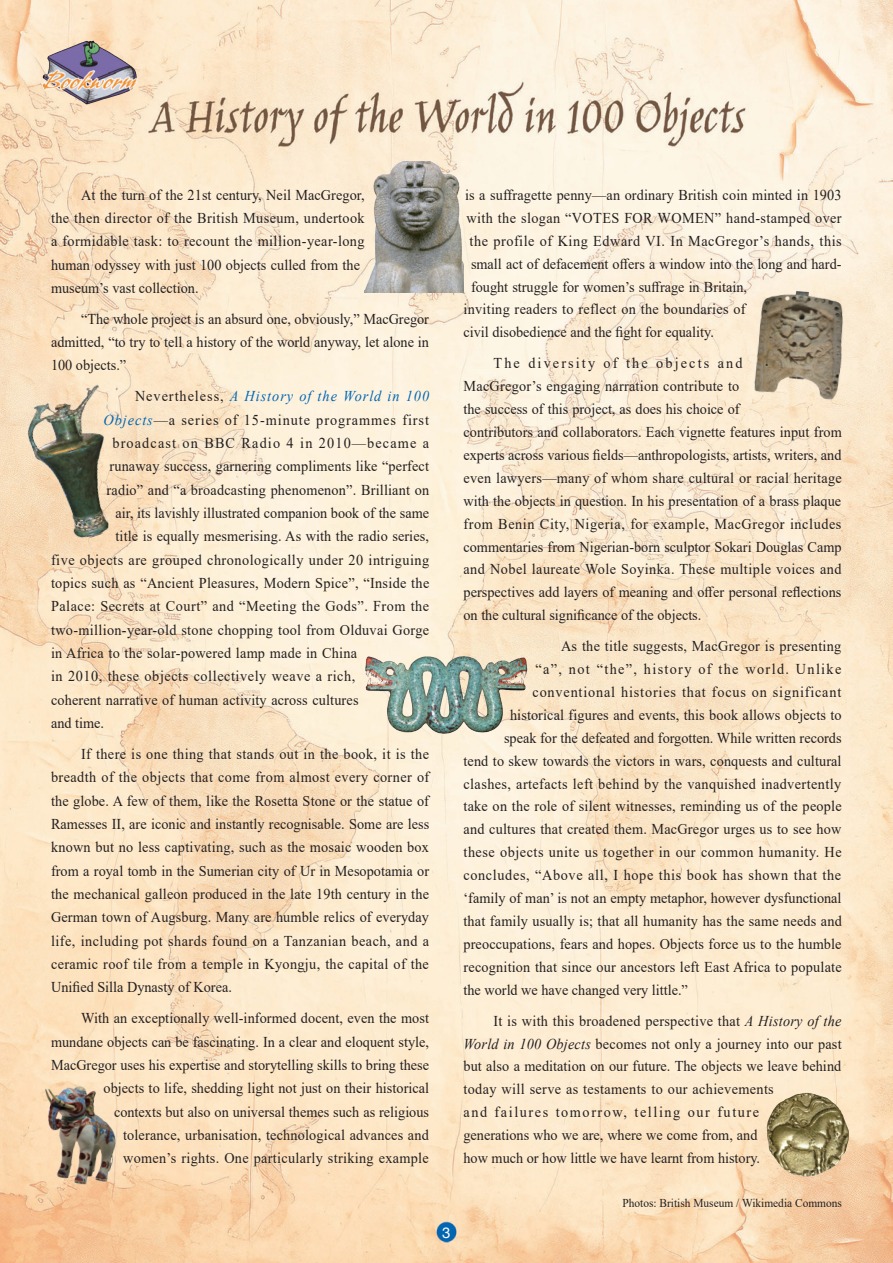
<style>
.page{position:relative;width:893px;height:1263px;background:#fff}
.page>*{position:absolute;margin:0;border:0;box-sizing:border-box;transform-origin:0 0}
.EN{font:15px/23.4px "Times New Roman";letter-spacing:.01em;color:#231f20;scale:.95 1}
.EN-2{font:15px "Times New Roman";letter-spacing:.035em;color:#231f20;scale:.95 1}
.EN-3{font:15px "Times New Roman";letter-spacing:.04em;color:#231f20;scale:.95 1}
.EN-4{font:15px "Times New Roman";letter-spacing:.03em;color:#231f20;scale:.95 1}
.EN-5{font:15px "Times New Roman";letter-spacing:.045em;color:#231f20;scale:.95 1}
.EN-6{font:15px "Times New Roman";letter-spacing:.06em;color:#231f20;scale:.95 1}
.EN-7{font:15px "Times New Roman";letter-spacing:.065em;color:#231f20;scale:.95 1}
.EN-8{font:15px "Times New Roman";letter-spacing:.095em;color:#231f20;scale:.95 1}
.EN-9{font:italic 15px "Times New Roman";letter-spacing:.07em;color:#0166b3;scale:.95 1}
.EN-10{font:15px "Times New Roman";letter-spacing:.08em;color:#231f20;scale:.95 1}
.t1{font:15px "Helvetica Neue LT Com";color:#fff}
.EN-11{font:12px "Times New Roman";color:#231f20;scale:.95 1}
.s1{font-style:normal;color:#231f20}
.s2{font-style:italic;color:#0166b3}
.s3{font-style:italic}
</style>
<div class="page">
<img style="left:0;top:0;width:893px;height:1263px">
<img style="left:425px;top:1220px;width:43px;height:43px">
<img style="left:41px;top:40px;width:97px;height:65px">
<img style="left:149px;top:74px;width:595px;height:77px">
<img style="left:364px;top:162px;width:99px;height:131px">
<img style="left:749px;top:287px;width:102px;height:117px">
<img style="left:17px;top:384px;width:125px;height:163px">
<img style="left:355px;top:646px;width:183px;height:91px">
<img style="left:24px;top:1076px;width:108px;height:121px">
<img style="left:761px;top:1086px;width:93px;height:97px">
<p class="EN" style="left:51px;top:182px;width:332px;text-indent:30px">At the turn of the 21st century, Neil MacGregor, the then director of the British Museum, undertook a formidable task: to recount the million-year-long human odyssey with just 100 objects culled from the museum’s vast collection.</p>
<p class="EN" style="left:51px;top:307px;width:399px;text-align:justify;text-indent:30px">“The whole project is an absurd one, obviously,” MacGregor admitted, “to try to tell a history of the world anyway, let alone in 100 objects.”</p>
<p class="EN-9" style="left:135px;top:386px;width:311px"><span class="s1">Nevertheless,</span> A History of the World in 100</p>
<p class="EN-7" style="left:104px;top:409px;width:344px"><span class="s2">Objects</span>—a series of 15-minute programmes first</p>
<p class="EN-10" style="left:113px;top:432px;width:335px">broadcast on BBC Radio 4 in 2010—became a</p>
<p class="EN" style="left:110px;top:454px;width:338px">runaway success, garnering compliments like “perfect</p>
<p class="EN" style="left:107px;top:477px;width:341px">radio” and “a broadcasting phenomenon”. Brilliant on</p>
<p class="EN" style="left:116px;top:501px;width:332px">air, its lavishly illustrated companion book of the same</p>
<p class="EN" style="left:116px;top:524px;width:331px">title is equally mesmerising. As with the radio series,</p>
<p class="EN-2" style="left:51px;top:549px;width:400px">five objects are grouped chronologically under 20 intriguing</p>
<p class="EN" style="left:51px;top:571px;width:400px">topics such as “Ancient Pleasures, Modern Spice”, “Inside the</p>
<p class="EN-2" style="left:51px;top:596px;width:400px">Palace: Secrets at Court” and “Meeting the Gods”. From the</p>
<p class="EN" style="left:51px;top:617px;width:400px">two-million-year-old stone chopping tool from Olduvai Gorge</p>
<p class="EN" style="left:51px;top:641px;width:324px">in Africa to the solar-powered lamp made in China</p>
<p class="EN-3" style="left:51px;top:666px;width:322px">in 2010, these objects collectively weave a rich,</p>
<p class="EN" style="left:51px;top:687px;width:325px">coherent narrative of human activity across cultures</p>
<p class="EN" style="left:51px;top:711px;width:57px">and time.</p>
<p class="EN" style="left:51px;top:742px;width:400px;text-align:justify;text-indent:30px">If there is one thing that stands out in the book, it is the breadth of the objects that come from almost every corner of the globe. A few of them, like the Rosetta Stone or the statue of Ramesses II, are iconic and instantly recognisable. Some are less known but no less captivating, such as the mosaic wooden box from a royal tomb in the Sumerian city of Ur in Mesopotamia or the mechanical galleon produced in the late 19th century in the German town of Augsburg. Many are humble relics of everyday life, including pot shards found on a Tanzanian beach, and a ceramic roof tile from a temple in Kyongju, the capital of the Unified Silla Dynasty of Korea.</p>
<p class="EN" style="left:51px;top:1006px;width:400px;text-align:right">With an exceptionally well-informed docent, even the most mundane objects can be fascinating. In a clear and eloquent style, MacGregor uses his expertise and storytelling skills to bring these objects to life, shedding light not just on their historical<br>contexts but also on universal themes such as religious<br>tolerance, urbanisation, technological advances and<br>women’s rights. One particularly striking example</p>
<p class="t1" style="left:442px;top:1223px;width:10px">3</p>
<p class="EN" style="left:465px;top:182px;width:398px">is a suffragette penny—an ordinary British coin minted in 1903</p>
<p class="EN" style="left:466px;top:205px;width:396px">with the slogan “VOTES FOR WOMEN” hand-stamped over</p>
<p class="EN-3" style="left:469px;top:230px;width:393px">the profile of King Edward VI. In MacGregor’s hands, this</p>
<p class="EN" style="left:471px;top:251px;width:392px">small act of defacement offers a window into the long and hard-</p>
<p class="EN" style="left:471px;top:274px;width:292px">fought struggle for women’s suffrage in Britain,</p>
<p class="EN" style="left:463px;top:297px;width:298px">inviting readers to reflect on the boundaries of</p>
<p class="EN" style="left:463px;top:320px;width:265px">civil disobedience and the fight for equality.</p>
<p class="EN" style="left:463px;top:351px;width:400px;line-height:23px;text-indent:30px">The diversity of the objects and<br>MacGregor’s engaging narration contribute to<br>the success of this project, as does his choice of<br>contributors and collaborators. Each vignette features input from experts across various fields—anthropologists, artists, writers, and even lawyers—many of whom share cultural or racial heritage with the objects in question. In his presentation of a brass plaque from Benin City, Nigeria, for example, MacGregor includes commentaries from Nigerian-born sculptor Sokari Douglas Camp and Nobel laureate Wole Soyinka. These multiple voices and perspectives add layers of meaning and offer personal reflections on the cultural significance of the objects.</p>
<p class="EN" style="left:561px;top:634px;width:297px">As the title suggests, MacGregor is presenting</p>
<p class="EN-8" style="left:535px;top:658px;width:323px">“a”, not “the”, history of the world. Unlike</p>
<p class="EN-6" style="left:532px;top:681px;width:327px">conventional histories that focus on significant</p>
<p class="EN" style="left:510px;top:702px;width:351px">historical figures and events, this book allows objects to</p>
<p class="EN" style="left:504px;top:725px;width:357px">speak for the defeated and forgotten. While written records</p>
<p class="EN" style="left:463px;top:748px;width:399px">tend to skew towards the victors in wars, conquests and cultural</p>
<p class="EN-4" style="left:463px;top:773px;width:399px">clashes, artefacts left behind by the vanquished inadvertently</p>
<p class="EN" style="left:463px;top:794px;width:400px">take on the role of silent witnesses, reminding us of the people</p>
<p class="EN" style="left:463px;top:817px;width:399px">and cultures that created them. MacGregor urges us to see how</p>
<p class="EN-2" style="left:463px;top:842px;width:400px">these objects unite us together in our common humanity. He</p>
<p class="EN-5" style="left:463px;top:865px;width:399px">concludes, “Above all, I hope this book has shown that the</p>
<p class="EN" style="left:463px;top:886px;width:399px">‘family of man’ is not an empty metaphor, however dysfunctional</p>
<p class="EN" style="left:463px;top:909px;width:400px">that family usually is; that all humanity has the same needs and</p>
<p class="EN" style="left:463px;top:932px;width:399px">preoccupations, fears and hopes. Objects force us to the humble</p>
<p class="EN" style="left:463px;top:955px;width:400px">recognition that since our ancestors left East Africa to populate</p>
<p class="EN" style="left:463px;top:978px;width:238px">the world we have changed very little.”</p>
<p class="EN" style="left:463px;top:1008px;width:399px;line-height:23px;text-indent:30px">It is with this broadened perspective that <span class="s3">A History of the World in 100 Objects</span> becomes not only a journey into our past but also a meditation on our future. The objects we leave behind today will serve as testaments to our achievements<br>and failures tomorrow, telling our future<br>generations who we are, where we come from, and<br>how much or how little we have learnt from history.</p>
<p class="EN-11" style="left:622px;top:1194px;width:232px">Photos: British Museum / Wikimedia Commons</p>
</div>
